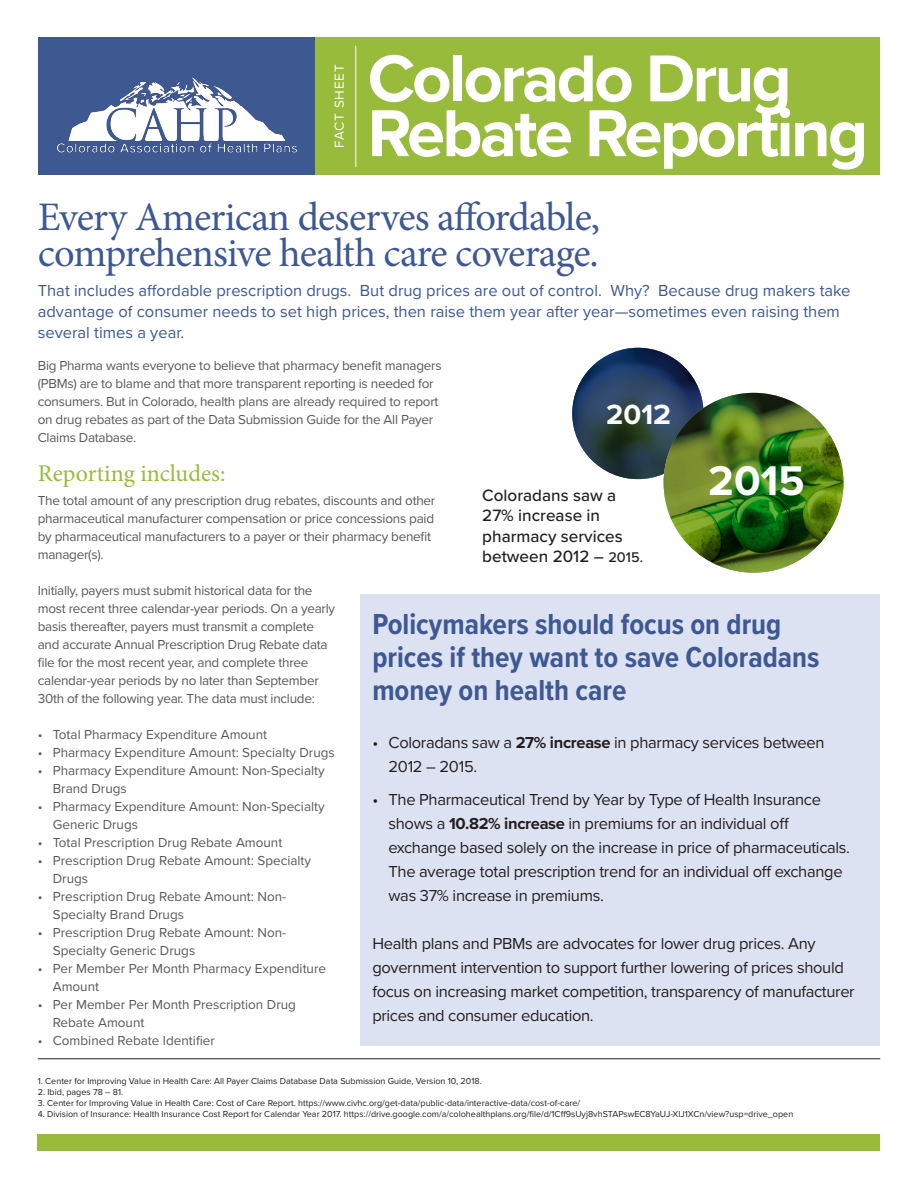
<style>
.page{position:relative;width:918px;height:1188px;background:#fff}
.page>*{position:absolute;margin:0;border:0;box-sizing:border-box;transform-origin:0 0}
.t1{font:700 68.7px/54.8px "Proxima Nova";letter-spacing:-.04em;color:#fff}
.t2{font:700 43.05px "Proxima Nova";color:#fff}
.Bullet_copy{font:40.5px/36px "Minion Pro";letter-spacing:-.025em;color:#3e5892}
.Subheads{font:700 30px/33px "Proxima Nova Cond";color:#3e5892}
.t3{font:700 28.8px "Proxima Nova";color:#fff}
.Subheads-2{font:24px "Minion Pro";color:#98bb3c}
.t4{font:500 17.1px/20.4px "Proxima Nova";color:#231f20}
.Body_Copy{font:16.5px/24px "Proxima Nova";letter-spacing:-.02em;color:#231f20}
.Bullet_copy-2{font:16.5px/21px "Proxima Nova";color:#3e5892}
.Body_Copy-2{font:13.5px/18px "Proxima Nova";letter-spacing:-.02em;color:#57585a}
.Bullet_copy-3{font:13.5px/18px "Proxima Nova";color:#57585a}
.t5{font:13.5px "Proxima Nova";letter-spacing:.06em;color:#fff}
.t6{font:9px "Proxima Nova";color:#231f20}
.s1{font-size:14.55px}
.s2{font-weight:700}
</style>
<div class="page">
<div style="left:38px;top:38px;width:278px;height:137px;background:#3e5892"></div>
<div style="left:316px;top:38px;width:564px;height:137px;background:#98bb3c"></div>
<img style="left:57px;top:78px;width:240px;height:75px">
<div style="left:38px;top:1134px;width:842px;height:16px;background:#98bb3c"></div>
<hr style="left:355px;top:46px;width:1px;height:121px;background:#fff">
<hr style="left:38px;top:1058px;width:842px;height:1px;background:#231f20">
<svg style="left:572px;top:348px;width:132px;height:131px;background:#253c52"></svg>
<img style="left:664px;top:393px;width:179px;height:180px;border-radius:50%">
<div style="left:360px;top:594px;width:520px;height:451px;background:#dde2f2"></div>
<p class="t1" style="left:368px;top:50px;width:502px">Colorado Drug<br>Rebate Reporting</p>
<p class="Bullet_copy" style="left:38px;top:200px;width:564px">Every American deserves affordable, comprehensive health care coverage.</p>
<p class="Bullet_copy-2" style="left:38px;top:280px;width:814px">That includes affordable prescription drugs. But drug prices are out of control. Why? Because drug makers take advantage of consumer needs to set high prices, then raise them year after year—sometimes even raising them several times a year.</p>
<p class="Body_Copy-2" style="left:38px;top:356px;width:405px">Big Pharma wants everyone to believe that pharmacy benefit managers (PBMs) are to blame and that more transparent reporting is needed for consumers. But in Colorado, health plans are already required to report on drug rebates as part of the Data Submission Guide for the All Payer Claims Database.</p>
<p class="Subheads-2" style="left:38px;top:458px;width:189px">Reporting includes:</p>
<p class="Body_Copy-2" style="left:38px;top:491px;width:399px">The total amount of any prescription drug rebates, discounts and other pharmaceutical manufacturer compensation or price concessions paid by pharmaceutical manufacturers to a payer or their pharmacy benefit manager(s).</p>
<p class="Body_Copy-2" style="left:38px;top:581px;width:299px">Initially, payers must submit historical data for the most recent three calendar-year periods. On a yearly basis thereafter, payers must transmit a complete and accurate Annual Prescription Drug Rebate data file for the most recent year, and complete three calendar-year periods by no later than September 30th of the following year. The data must include:</p>
<p class="Bullet_copy-3" style="left:38px;top:725px;width:231px">• Total Pharmacy Expenditure Amount</p>
<p class="Bullet_copy-3" style="left:38px;top:743px;width:299px">• Pharmacy Expenditure Amount: Specialty Drugs</p>
<p class="Bullet_copy-3" style="left:53px;top:761px;width:273px;text-indent:-15px">• Pharmacy Expenditure Amount: Non-Specialty<br>Brand Drugs</p>
<p class="Bullet_copy-3" style="left:53px;top:797px;width:273px;text-indent:-15px">• Pharmacy Expenditure Amount: Non-Specialty<br>Generic Drugs</p>
<p class="Bullet_copy-3" style="left:38px;top:833px;width:246px">• Total Prescription Drug Rebate Amount</p>
<p class="Bullet_copy-3" style="left:53px;top:851px;width:260px;text-indent:-15px">• Prescription Drug Rebate Amount: Specialty<br>Drugs</p>
<p class="Bullet_copy-3" style="left:53px;top:887px;width:235px;text-indent:-15px">• Prescription Drug Rebate Amount: Non-<br>Specialty Brand Drugs</p>
<p class="Bullet_copy-3" style="left:53px;top:923px;width:235px;text-indent:-15px">• Prescription Drug Rebate Amount: Non-<br>Specialty Generic Drugs</p>
<p class="Bullet_copy-3" style="left:53px;top:959px;width:275px;text-indent:-15px">• Per Member Per Month Pharmacy Expenditure<br>Amount</p>
<p class="Bullet_copy-3" style="left:53px;top:995px;width:245px;text-indent:-15px">• Per Member Per Month Prescription Drug<br>Rebate Amount</p>
<p class="Bullet_copy-3" style="left:38px;top:1031px;width:179px">• Combined Rebate Identifier</p>
<p class="t5" style="left:329px;top:148px;width:85px;rotate:-90deg">FACT SHEET</p>
<p class="t3" style="left:606px;top:393px;width:66px">2012</p>
<p class="t2" style="left:708px;top:448px;width:98px">2015</p>
<p class="t4" style="left:482px;top:484px;width:162px">Coloradans saw a<br>27% increase in pharmacy services between 2012 – <span class="s1">2015.</span></p>
<p class="Subheads" style="left:372px;top:607px;width:449px">Policymakers should focus on drug prices if they want to save Coloradans money on health care</p>
<p class="Body_Copy" style="left:389px;top:729px;width:438px;text-indent:-16px">• Coloradans saw a <span class="s2">27% increase</span> in pharmacy services between<br>2012 – 2015.</p>
<p class="Body_Copy" style="left:389px;top:786px;width:463px;text-indent:-16px">• The Pharmaceutical Trend by Year by Type of Health Insurance shows a <span class="s2">10.82% increase</span> in premiums for an individual off exchange based solely on the increase in price of pharmaceuticals.<br>The average total prescription trend for an individual off exchange was 37% increase in premiums.</p>
<p class="Body_Copy" style="left:372px;top:930px;width:484px">Health plans and PBMs are advocates for lower drug prices. Any government intervention to support further lowering of prices should focus on increasing market competition, transparency of manufacturer prices and consumer education.</p>
<p class="t6" style="left:38px;top:1075px;width:445px">1. Center for Improving Value in Health Care: All Payer Claims Database Data Submission Guide, Version 10, 2018.</p>
<p class="t6" style="left:38px;top:1085px;width:87px">2. Ibid, pages 78 – 81.</p>
<p class="t6" style="left:38px;top:1096px;width:544px">3. Center for Improving Value in Health Care: Cost of Care Report. https://www.civhc.org/get-data/public-data/interactive-data/cost-of-care/</p>
<p class="t6" style="left:38px;top:1107px;width:757px">4. Division of Insurance: Health Insurance Cost Report for Calendar Year 2017. https://drive.google.com/a/colohealthplans.org/file/d/1Cff9sUyj8vhSTAPswEC8YaUJ-XlJ1XCn/view?usp=drive_open</p>
</div>
